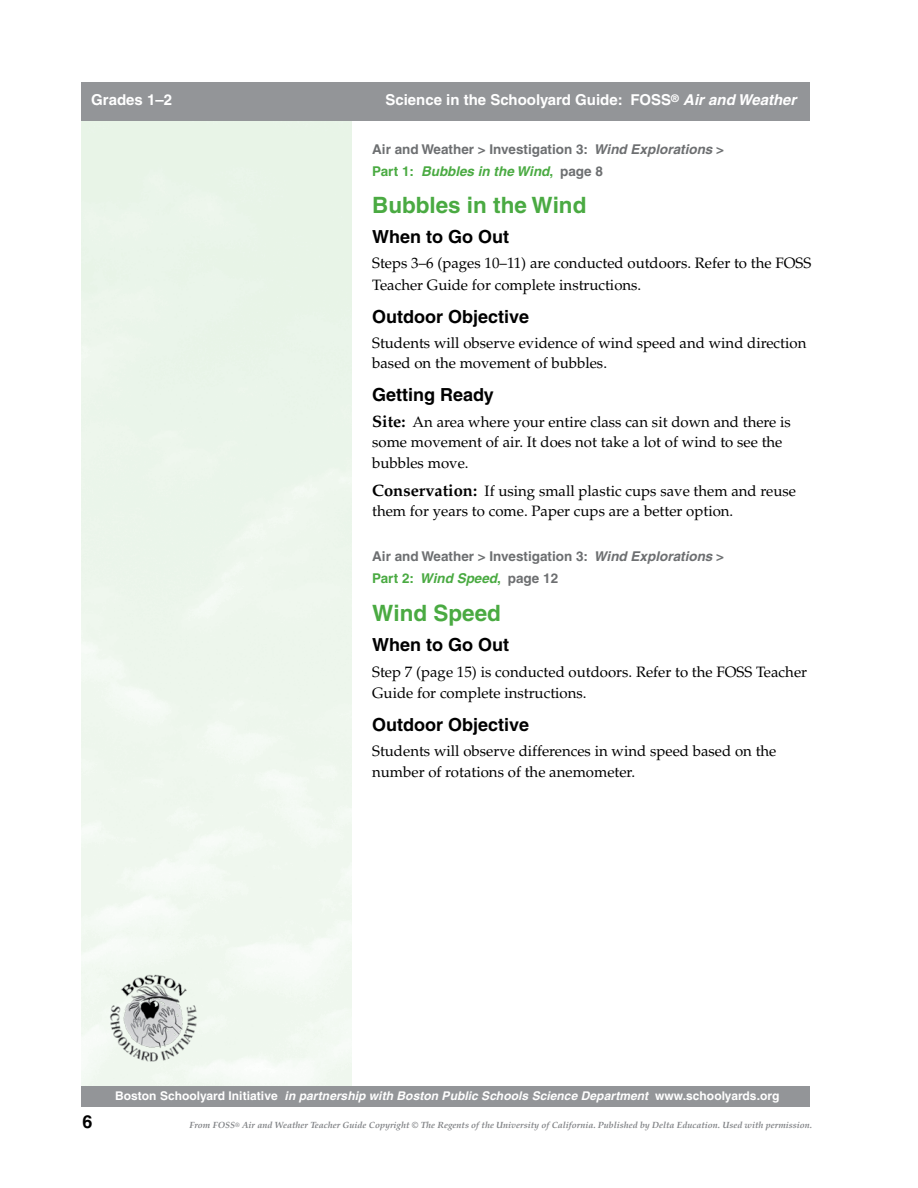
<style>
.page{position:relative;width:918px;height:1188px;background:#fff}
.page>*{position:absolute;margin:0;border:0;box-sizing:border-box;transform-origin:0 0}
.t1{font:700 22.5px "Helvetica";color:#4aaa42}
.t2{font:700 18px "Helvetica";color:#000}
.t3{font:15px/20.5px "Palatino";color:#000}
.t4{font:700 15px "Helvetica";color:#fff}
.t5{font:700 13.5px/22px "Helvetica";color:#6d6f71}
.t6{font:italic 700 12px "Helvetica";letter-spacing:.005em;color:#fff}
.t7{font:italic 700 9px "Palatino";color:#808285}
.s1{font-style:italic}
.s2{color:#4aaa42}
.s3{font-style:italic;color:#4aaa42}
.s4{font-weight:700;font-size:16.5px}
.s5{font-style:normal}
</style>
<div class="page">
<div style="left:81px;top:82px;width:728px;height:39px;background:#939598"></div>
<div style="left:82px;top:1086px;width:728px;height:20px;background:#939598"></div>
<img style="left:108px;top:972px;width:92px;height:92px">
<p class="t4" style="left:91px;top:90px;width:82px">Grades 1–2</p>
<p class="t4" style="left:385px;top:90px;width:413px">Science in the Schoolyard Guide: FOSS<sup>®</sup> <span class="s1">Air and Weather</span></p>
<p class="t5" style="left:372px;top:138px;width:353px">Air and Weather &gt; Investigation 3: <span class="s1">Wind Explorations</span> &gt;<br><span class="s2">Part 1:</span> <span class="s3">Bubbles in the Wind</span><span class="s2">,</span> page 8</p>
<h1 class="t1" style="left:372px;top:192px;width:216px">Bubbles in the Wind</h1>
<p class="t2" style="left:372px;top:226px;width:138px">When to Go Out</p>
<p class="t3" style="left:372px;top:253px;width:441px;line-height:21.1px">Steps 3–6 (pages 10–11) are conducted outdoors. Refer to the FOSS<br>Teacher Guide for complete instructions.</p>
<p class="t2" style="left:372px;top:305px;width:159px">Outdoor Objective</p>
<p class="t3" style="left:372px;top:333px;width:436px">Students will observe evidence of wind speed and wind direction based on the movement of bubbles.</p>
<p class="t2" style="left:372px;top:384px;width:123px">Getting Ready</p>
<p class="t3" style="left:372px;top:411px;width:420px"><span class="s4">Site:</span> An area where your entire class can sit down and there is some movement of air. It does not take a lot of wind to see the bubbles move.</p>
<p class="t3" style="left:372px;top:481px;width:425px"><span class="s4">Conservation:</span> If using small plastic cups save them and reuse them for years to come. Paper cups are a better option.</p>
<p class="t5" style="left:372px;top:545px;width:353px;line-height:22.5px">Air and Weather &gt; Investigation 3: <span class="s1">Wind Explorations</span> &gt;<br><span class="s2">Part 2:</span> <span class="s3">Wind Speed</span><span class="s2">,</span> page 12</p>
<h1 class="t1" style="left:372px;top:599px;width:130px">Wind Speed</h1>
<p class="t2" style="left:372px;top:634px;width:138px">When to Go Out</p>
<p class="t3" style="left:372px;top:662px;width:436px;line-height:21px">Step 7 (page 15) is conducted outdoors. Refer to the FOSS Teacher<br>Guide for complete instructions.</p>
<p class="t2" style="left:372px;top:714px;width:159px">Outdoor Objective</p>
<p class="t3" style="left:372px;top:741px;width:406px;line-height:21px">Students will observe differences in wind speed based on the number of rotations of the anemometer.</p>
<p class="t6" style="left:115px;top:1089px;width:666px"><span class="s5">Boston Schoolyard Initiative</span> in partnership with Boston Public Schools Science Department <span class="s5">www.schoolyards.org</span></p>
<p class="t2" style="left:82px;top:1111px;width:12px">6</p>
<p class="t7" style="left:190px;top:1120px;width:624px">From FOSS<sup>®</sup> Air and Weather Teacher Guide Copyright © The Regents of the University of California. Published by Delta Education. Used with permission.</p>
</div>
